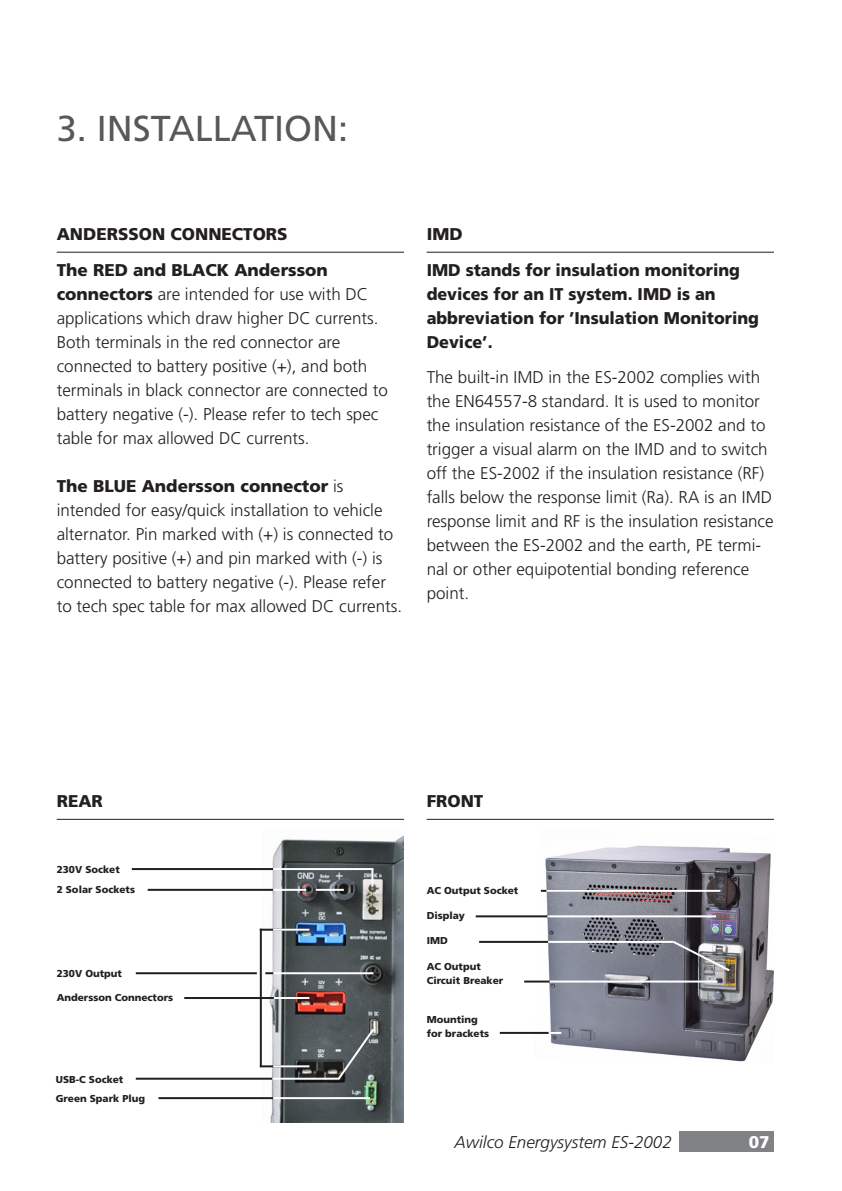
<style>
.page{position:relative;width:842px;height:1191px;background:#fff}
.page>*{position:absolute;margin:0;border:0;box-sizing:border-box;transform-origin:0 0}
.t1{font:36px "Frutiger";color:#57585a}
.t2{font:300 17px/24px "Frutiger";color:#231f20}
.t3{font:900 17px/24px "Frutiger";color:#231f20;scale:.95 1}
.t4{font:900 17px "Frutiger";color:#231f20}
.t5{font:italic 300 17px "Frutiger";color:#231f20}
.t6{font:900 17px "Frutiger";color:#fff}
.t7{font:900 10px/14px "Frutiger";color:#231f20}
.s1{font-weight:900}
</style>
<div class="page">
<hr style="left:57px;top:252px;width:347px;height:1px;background:#231f20">
<div style="left:680px;top:1131px;width:94px;height:21px;background:#808285"></div>
<hr style="left:427px;top:252px;width:347px;height:1px;background:#231f20">
<hr style="left:57px;top:819px;width:347px;height:1px;background:#231f20">
<hr style="left:427px;top:819px;width:347px;height:1px;background:#231f20">
<img style="left:263px;top:835px;width:141px;height:288px">
<img style="left:535px;top:845px;width:239px;height:217px">
<hr style="left:260px;top:928px;width:2px;height:139px;background:#231f20">
<hr style="left:260px;top:1065px;width:49px;height:2px;background:#231f20">
<hr style="left:260px;top:928px;width:49px;height:2px;background:#231f20">
<hr style="left:184px;top:997px;width:125px;height:2px;background:#231f20">
<hr style="left:273px;top:1065px;width:36px;height:2px;background:#fff">
<hr style="left:274px;top:997px;width:35px;height:2px;background:#fff">
<hr style="left:273px;top:928px;width:36px;height:2px;background:#fff">
<hr style="left:148px;top:889px;width:125px;height:2px;background:#231f20">
<hr style="left:541px;top:890px;width:62px;height:2px;background:#231f20">
<hr style="left:546px;top:890px;width:174px;height:2px;background:#fff">
<hr style="left:476px;top:915px;width:73px;height:2px;background:#231f20">
<hr style="left:547px;top:915px;width:169px;height:2px;background:#fff">
<hr style="left:524px;top:980px;width:26px;height:2px;background:#231f20">
<hr style="left:549px;top:980px;width:168px;height:2px;background:#fff">
<hr style="left:500px;top:1032px;width:56px;height:2px;background:#231f20">
<svg style="left:549px;top:1032px;width:12px;height:2px"></svg>
<hr style="left:273px;top:889px;width:33px;height:2px;background:#fff">
<hr style="left:132px;top:868px;width:141px;height:2px;background:#231f20">
<hr style="left:273px;top:868px;width:100px;height:2px;background:#fff">
<svg style="left:371px;top:870px;width:2px;height:16px"></svg>
<hr style="left:158px;top:1097px;width:115px;height:2px;background:#231f20">
<hr style="left:273px;top:1097px;width:97px;height:2px;background:#fff">
<hr style="left:136px;top:1077px;width:136px;height:2px;background:#231f20">
<hr style="left:272px;top:1077px;width:67px;height:2px;background:#fff">
<svg style="left:336px;top:1026px;width:40px;height:55px;background:#5a6162"></svg>
<hr style="left:479px;top:941px;width:70px;height:2px;background:#231f20">
<hr style="left:548px;top:941px;width:126px;height:2px;background:#fff">
<svg style="left:671px;top:939px;width:61px;height:34px;background:#7d7c80"></svg>
<hr style="left:316px;top:889px;width:28px;height:2px;background:#fff">
<hr style="left:136px;top:972px;width:121px;height:2px;background:#231f20">
<hr style="left:273px;top:972px;width:100px;height:2px;background:#fff">
<svg style="left:265px;top:972px;width:8px;height:2px"></svg>
<p class="t1" style="left:57px;top:108px;width:293px">3. INSTALLATION:</p>
<p class="t4" style="left:57px;top:224px;width:232px">ANDERSSON CONNECTORS</p>
<p class="t2" style="left:57px;top:258px;width:333px"><span class="s1">The RED and BLACK Andersson connectors</span> are intended for use with DC applications which draw higher DC currents.<br>Both terminals in the red connector are connected to battery positive (+), and both terminals in black connector are connected to battery negative (-). Please refer to tech spec table for max allowed DC currents.</p>
<p class="t2" style="left:57px;top:474px;width:347px"><span class="s1">The BLUE Andersson connector</span> is intended for easy/quick installation to vehicle alternator. Pin marked with (+) is connected to battery positive (+) and pin marked with (-) is connected to battery negative (-). Please refer to tech spec table for max allowed DC currents.</p>
<p class="t4" style="left:427px;top:224px;width:37px">IMD</p>
<p class="t3" style="left:427px;top:257px;width:351px">IMD stands for insulation monitoring devices for an IT system. IMD is an abbreviation for ’Insulation Monitoring<br>Device’.</p>
<p class="t2" style="left:427px;top:365px;width:348px">The built-in IMD in the ES-2002 complies with the EN64557-8 standard. It is used to monitor the insulation resistance of the ES-2002 and to trigger a visual alarm on the IMD and to switch off the ES-2002 if the insulation resistance (RF) falls below the response limit (Ra). RA is an IMD response limit and RF is the insulation resistance between the ES-2002 and the earth, PE termi&shy;nal or other equipotential bonding reference point.</p>
<p class="t4" style="left:57px;top:791px;width:48px">REAR</p>
<p class="t4" style="left:427px;top:791px;width:58px">FRONT</p>
<p class="t7" style="left:57px;top:862px;width:65px">230V Socket</p>
<p class="t7" style="left:57px;top:882px;width:80px">2 Solar Sockets</p>
<p class="t7" style="left:57px;top:966px;width:67px">230V Output</p>
<p class="t7" style="left:57px;top:990px;width:118px">Andersson Connectors</p>
<p class="t7" style="left:56px;top:1071px;width:69px">USB-C Socket</p>
<p class="t7" style="left:56px;top:1091px;width:91px">Green Spark Plug</p>
<p class="t7" style="left:427px;top:883px;width:93px">AC Output Socket</p>
<p class="t7" style="left:427px;top:908px;width:40px">Display</p>
<p class="t7" style="left:427px;top:933px;width:23px">IMD</p>
<p class="t7" style="left:427px;top:959px;width:78px">AC Output<br>Circuit Breaker</p>
<p class="t7" style="left:427px;top:1012px;width:64px">Mounting for brackets</p>
<p class="t5" style="left:454px;top:1132px;width:219px">Awilco Energysystem ES-2002</p>
<p class="t6" style="left:749px;top:1131px;width:22px">07</p>
</div>
